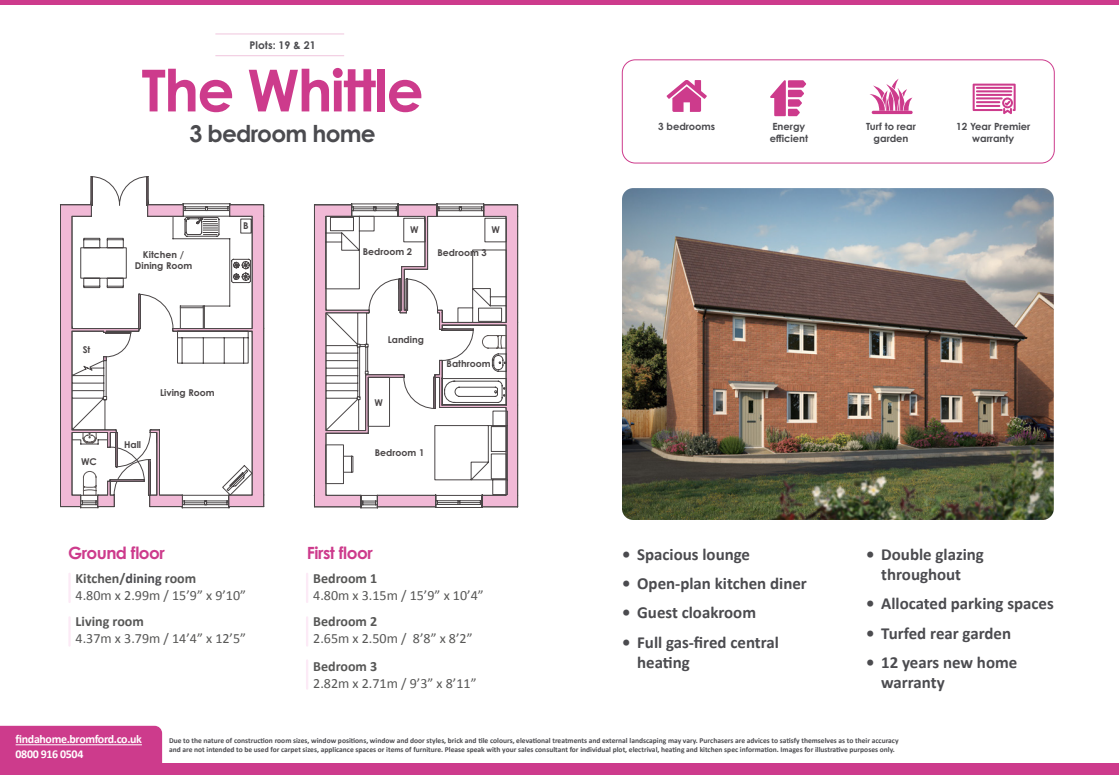
<style>
.page{position:relative;width:1119px;height:775px;background:#fff}
.page>*{position:absolute;margin:0;border:0;box-sizing:border-box;transform-origin:0 0}
.t1{font:700 58.06px "Century Gothic Pro";letter-spacing:-.03em;color:#cd3b8c}
.t2{font:700 23.19px "Century Gothic Pro";letter-spacing:-.03em;color:#4b4b4f}
.t3{font:700 16.88px/20.2px "Calibri";color:#4b4b4f}
.t4{font:700 16.88px "Century Gothic Pro";letter-spacing:-.03em;color:#cd3b8c}
.SM_-_P{font:14.06px "Calibri";color:#575756}
.SM_-_P-2{font:700 14.06px "Calibri";color:#575756}
.W3W{font:700 11.94px "Calibri";letter-spacing:-.03em;color:#fff}
.t5{font:700 10.62px "Century Gothic Pro";color:#4b4b4f}
.t6{font:700 9.88px/11.9px "Century Gothic Pro";color:#4b4b4f;text-align:center}
.t7{font:700 9.38px/11.6px "Century Gothic";color:#4a4647;text-align:center}
.Dislaimer{font:700 7.5px/9px "Calibri";color:#4b4b4f}
.s1{color:#4b4b4f}
</style>
<div class="page">
<hr style="left:306px;top:659px;width:2px;height:31px;background:#f8b9e2">
<div style="left:0;top:763px;width:1119px;height:12px;background:#cd3b8c"></div>
<hr style="left:0;top:0;width:1119px;height:4px;background:#cd3b8c">
<hr style="left:68px;top:573px;width:3px;height:30px;background:#f8b9e2">
<hr style="left:306px;top:573px;width:2px;height:30px;background:#f8b9e2">
<hr style="left:68px;top:616px;width:3px;height:31px;background:#f8b9e2">
<hr style="left:306px;top:616px;width:2px;height:31px;background:#f8b9e2">
<hr style="left:215px;top:34px;width:129px;height:1px;background:#cd3b8c">
<hr style="left:215px;top:55px;width:129px;height:1px;background:#cd3b8c">
<div style="left:0;top:726px;width:162px;height:37px;background:#cd3b8c"></div>
<div style="left:622px;top:60px;width:432px;height:103px;border:1px solid #cd3b8c;border-radius:13px"></div>
<svg style="left:60px;top:176px;width:205px;height:331px"></svg>
<svg style="left:80px;top:218px;width:185px;height:277px"></svg>
<svg style="left:313px;top:205px;width:206px;height:302px"></svg>
<img style="left:622px;top:188px;width:432px;height:332px">
<hr style="left:16px;top:744px;width:126px;height:1px;background:#fff">
<svg style="left:972px;top:84px;width:43px;height:30px"></svg>
<svg style="left:870px;top:79px;width:43px;height:32px"></svg>
<hr style="left:872px;top:111px;width:40px;height:3px;background:#cd3b8c;border-radius:2px">
<svg style="left:667px;top:80px;width:40px;height:32px"></svg>
<svg style="left:770px;top:80px;width:36px;height:36px"></svg>
<p class="t5" style="left:250px;top:38px;width:68px">Plots: 19 &amp; 21</p>
<h1 class="t1" style="left:142px;top:54px;width:284px">The Whittle</h1>
<h2 class="t2" style="left:189px;top:119px;width:188px">3 bedroom home</h2>
<p class="t7" style="left:135px;top:248px;width:59px">Kitchen /<br>Dining Room</p>
<p class="t7" style="left:243px;top:220px;width:7px">B</p>
<p class="t7" style="left:83px;top:343px;width:9px">St</p>
<p class="t7" style="left:81px;top:456px;width:17px">WC</p>
<p class="t7" style="left:124px;top:438px;width:19px">Hall</p>
<p class="t7" style="left:160px;top:386px;width:56px">Living Room</p>
<h3 class="t4" style="left:68px;top:543px;width:98px">Ground floor</h3>
<p class="SM_-_P-2" style="left:76px;top:569px;width:122px">Kitchen/<span class="s1">dining</span> room</p>
<p class="SM_-_P" style="left:76px;top:586px;width:172px">4.80m x 2.99m / 15’9” x 9’10”</p>
<p class="SM_-_P-2" style="left:76px;top:612px;width:70px">Living room</p>
<p class="SM_-_P" style="left:76px;top:629px;width:172px">4.37m x 3.79m / 14’4” x 12’5”</p>
<p class="t7" style="left:410px;top:224px;width:10px">W</p>
<p class="t7" style="left:491px;top:224px;width:10px">W</p>
<p class="t7" style="left:363px;top:246px;width:51px">Bedroom 2</p>
<p class="t7" style="left:437px;top:246px;width:51px">Bedroom 3</p>
<p class="t7" style="left:388px;top:334px;width:38px">Landing</p>
<p class="t7" style="left:375px;top:396px;width:10px">W</p>
<p class="t7" style="left:375px;top:446px;width:51px">Bedroom 1</p>
<p class="t7" style="left:446px;top:357px;width:45px">Bathroom</p>
<h3 class="t4" style="left:307px;top:543px;width:67px">First floor</h3>
<p class="SM_-_P-2" style="left:313px;top:569px;width:66px">Bedroom 1</p>
<p class="SM_-_P" style="left:313px;top:586px;width:172px">4.80m x 3.15m / 15’9” x 10’4”</p>
<p class="SM_-_P-2" style="left:313px;top:612px;width:66px">Bedroom 2</p>
<p class="SM_-_P" style="left:313px;top:629px;width:161px">2.65m x 2.50m / 8’8” x 8’2”</p>
<p class="SM_-_P-2" style="left:313px;top:657px;width:66px">Bedroom 3</p>
<p class="SM_-_P" style="left:313px;top:674px;width:165px">2.82m x 2.71m / 9’3” x 8’11”</p>
<p class="t6" style="left:658px;top:121px;width:59px">3 bedrooms</p>
<p class="t6" style="left:772px;top:121px;width:34px">Energy</p>
<p class="t6" style="left:770px;top:133px;width:40px">efficient</p>
<p class="t6" style="left:866px;top:121px;width:51px">Turf to rear</p>
<p class="t6" style="left:873px;top:133px;width:36px">garden</p>
<p class="t6" style="left:956px;top:121px;width:76px">12 Year Premier warranty</p>
<p class="t3" style="left:622px;top:543px;width:130px">• Spacious lounge</p>
<p class="t3" style="left:622px;top:573px;width:186px">• Open-plan kitchen diner</p>
<p class="t3" style="left:622px;top:602px;width:136px">• Guest cloakroom</p>
<p class="t3" style="left:637px;top:631px;width:143px;text-indent:-15px">• Full gas-fired central heating</p>
<p class="t3" style="left:866px;top:543px;width:119px;text-align:center">• Double glazing throughout</p>
<p class="t3" style="left:866px;top:593px;width:189px">• Allocated parking spaces</p>
<p class="t3" style="left:866px;top:622px;width:147px">• Turfed rear garden</p>
<p class="t3" style="left:881px;top:652px;width:138px;text-indent:-15px">• 12 years new home warranty</p>
<p class="W3W" style="left:16px;top:731px;width:128px">findahome.bromford.co.uk</p>
<p class="W3W" style="left:16px;top:746px;width:69px">0800 916 0504</p>
<p class="Dislaimer" style="left:169px;top:736px;width:731px">Due to the nature of construction room sizes, window positions, window and door styles, brick and tile colours, elevational treatments and external landscaping may vary. Purchasers are advices to satisfy themselves as to their accuracy and are not intended to be used for carpet sizes, applicance spaces or items of furniture. Please speak with your sales consultant for individual plot, electrival, heating and kitchen spec information. Images for illustrative purposes only.</p>
</div>
